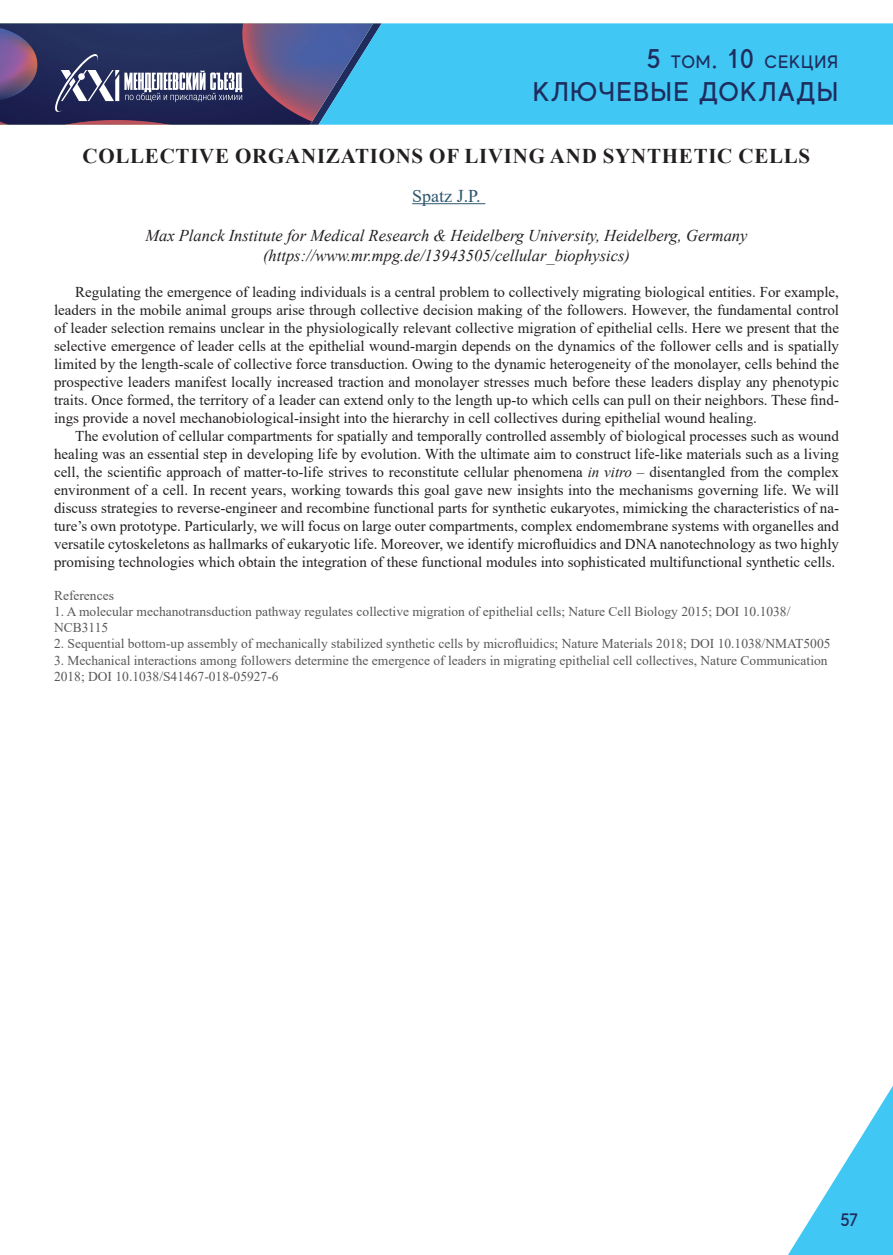
<style>
.page{position:relative;width:893px;height:1255px;background:#fff}
.page>*{position:absolute;margin:0;border:0;box-sizing:border-box;transform-origin:0 0}
.t1{font:500 27px "MADE Evolve Sans";letter-spacing:.05em;color:#1f2c5d}
.t2{font:700 21px "Times New Roman";letter-spacing:.035em;color:#231f20}
.t3{font:500 18px "MADE Evolve Sans";letter-spacing:.05em;color:#1f2c5d}
.t4{font:18px "Times New Roman";color:#2e576f}
.t5{font:italic 16.5px/19.8px "Times New Roman";color:#231f20;text-align:center}
.t6{font:15px/18px "Times New Roman";color:#231f20;text-align:justify}
.t7{font:13.5px/16.2px "Times New Roman";color:#57585a}
.s1{font-size:27px}
.s2{font-style:italic}
</style>
<div class="page">
<div style="left:382px;top:23px;width:511px;height:102px;background:#40c7f4"></div>
<svg style="left:788px;top:1086px;width:105px;height:168px"></svg>
<svg style="left:0;top:23px;width:382px;height:102px;background:#48527e"></svg>
<hr style="left:412px;top:203px;width:73px;height:1px;background:#2e576f">
<p class="t3" style="left:647px;top:51px;width:193px"><span class="s1">5</span> ТОМ<span class="s1">. 10</span> СЕКЦИЯ</p>
<h1 class="t1" style="left:533px;top:74px;width:307px">КЛЮЧЕВЫЕ ДОКЛАДЫ</h1>
<h2 class="t2" style="left:83px;top:141px;width:729px">COLLECTIVE ORGANIZATIONS OF LIVING AND SYNTHETIC CELLS</h2>
<p class="t4" style="left:412px;top:183px;width:70px">Spatz J.P.</p>
<p class="t5" style="left:145px;top:225px;width:604px">Max Planck Institute for Medical Research &amp; Heidelberg University, Heidelberg, Germany (https://www.mr.mpg.de/13943505/cellular_biophysics)</p>
<p class="t6" style="left:54px;top:283px;width:786px;text-indent:21px">Regulating the emergence of leading individuals is a central problem to collectively migrating biological entities. For example, leaders in the mobile animal groups arise through collective decision making of the followers. However, the fundamental control of leader selection remains unclear in the physiologically relevant collective migration of epithelial cells. Here we present that the selective emergence of leader cells at the epithelial wound-margin depends on the dynamics of the follower cells and is spatially limited by the length-scale of collective force transduction. Owing to the dynamic heterogeneity of the monolayer, cells behind the prospective leaders manifest locally increased traction and monolayer stresses much before these leaders display any phenotypic traits. Once formed, the territory of a leader can extend only to the length up-to which cells can pull on their neighbors. These find&shy;ings provide a novel mechanobiological-insight into the hierarchy in cell collectives during epithelial wound healing.</p>
<p class="t6" style="left:54px;top:427px;width:786px;text-indent:21px">The evolution of cellular compartments for spatially and temporally controlled assembly of biological processes such as wound healing was an essential step in developing life by evolution. With the ultimate aim to construct life-like materials such as a living cell, the scientific approach of matter-to-life strives to reconstitute cellular phenomena <span class="s2">in vitro</span> – disentangled from the complex environment of a cell. In recent years, working towards this goal gave new insights into the mechanisms governing life. We will discuss strategies to reverse-engineer and recombine functional parts for synthetic eukaryotes, mimicking the characteristics of na&shy;ture’s own prototype. Particularly, we will focus on large outer compartments, complex endomembrane systems with organelles and versatile cytoskeletons as hallmarks of eukaryotic life. Moreover, we identify microfluidics and DNA nanotechnology as two highly promising technologies which obtain the integration of these functional modules into sophisticated multifunctional synthetic cells.</p>
<p class="t7" style="left:54px;top:586px;width:61px">References</p>
<p class="t7" style="left:54px;top:603px;width:738px">1. A molecular mechanotransduction pathway regulates collective migration of epithelial cells; Nature Cell Biology 2015; DOI 10.1038/<br>NCB3115</p>
<p class="t7" style="left:54px;top:635px;width:778px">2. Sequential bottom-up assembly of mechanically stabilized synthetic cells by microfluidics; Nature Materials 2018; DOI 10.1038/NMAT5005</p>
<p class="t7" style="left:54px;top:651px;width:775px">3. Mechanical interactions among followers determine the emergence of leaders in migrating epithelial cell collectives, Nature Communication<br>2018; DOI 10.1038/S41467-018-05927-6</p>
<p class="t3" style="left:841px;top:1208px;width:19px">57</p>
</div>
